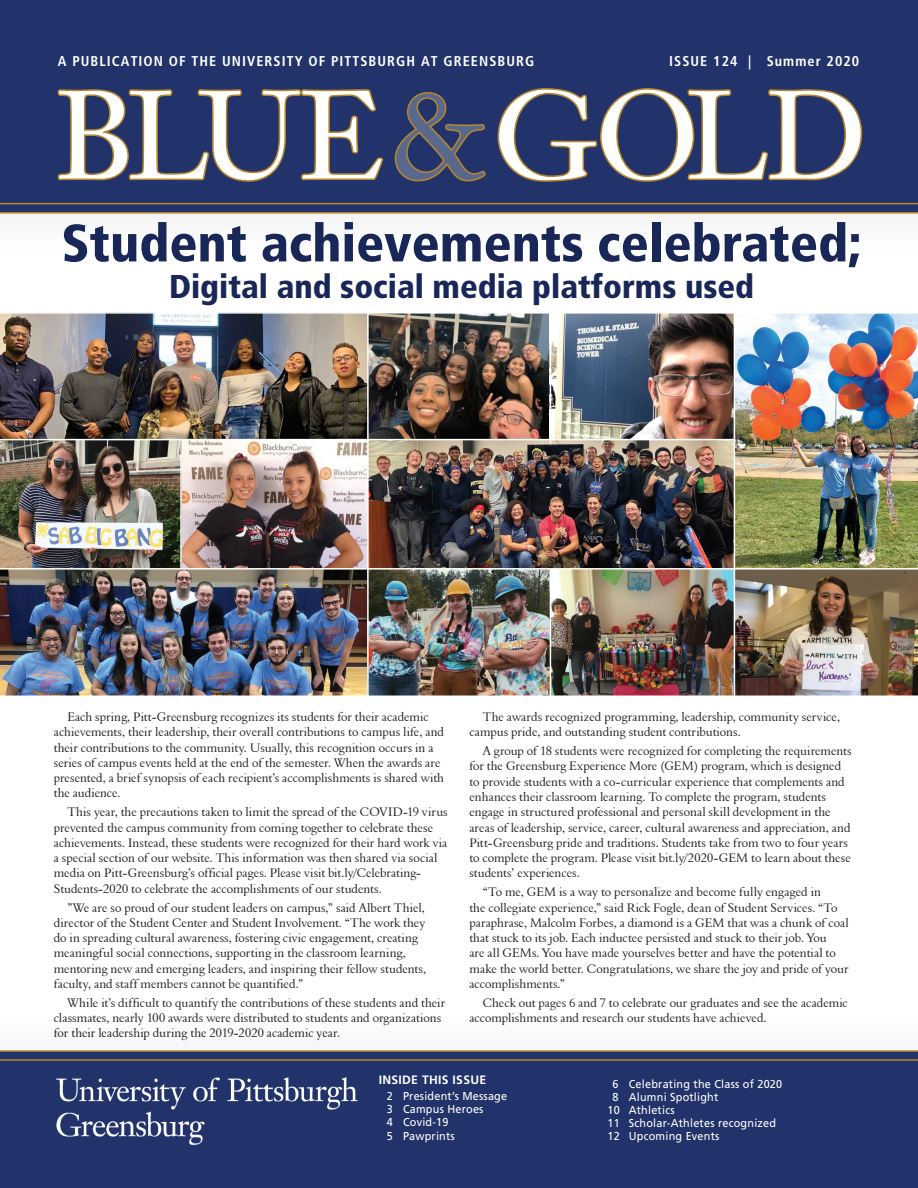
<style>
.page{position:relative;width:918px;height:1188px;background:#fff}
.page>*{position:absolute;margin:0;border:0;box-sizing:border-box;transform-origin:0 0}
.t1{font:900 condensed 52.5px "Frutiger";color:#182757}
.t2{font:900 condensed 33px "Frutiger";color:#182757}
.t3{font:700 condensed 14.25px "Frutiger";letter-spacing:.075em;color:#fff}
.t4{font:12.75px/15.3px "Aldine 401 BT Roman A";color:#231f20}
.t5{font:700 12.15px "Frutiger";letter-spacing:.025em;color:#fff}
.t6{font:11.55px/13px "Frutiger";letter-spacing:.02em;color:#fff;scale:.95 1}
</style>
<div class="page">
<img style="left:369px;top:440px;width:365px;height:256px">
<img style="left:0;top:314px;width:367px;height:382px">
<img style="left:366px;top:314px;width:184px;height:125px">
<img style="left:550px;top:314px;width:184px;height:209px">
<div style="left:0;top:1015px;width:918px;height:159px;background:#fafafa"></div>
<div style="left:0;top:118px;width:918px;height:132px;background:#f9f9f9"></div>
<div style="left:0;top:1056px;width:918px;height:132px;background:#21336a"></div>
<div style="left:0;top:1051px;width:918px;height:9px;background:#21336a"></div>
<hr style="left:0;top:1050px;width:918px;height:2px;background:#b6862c">
<hr style="left:0;top:1059px;width:918px;height:2px;background:#b6862c">
<img style="left:735px;top:314px;width:183px;height:254px">
<img style="left:735px;top:570px;width:183px;height:126px">
<hr style="left:0;top:439px;width:734px;height:1px;background:#fff">
<hr style="left:0;top:568px;width:918px;height:2px;background:#fff">
<hr style="left:367px;top:308px;width:2px;height:395px;background:#fff">
<hr style="left:550px;top:569px;width:1px;height:134px;background:#fff">
<hr style="left:550px;top:309px;width:1px;height:134px;background:#fff">
<hr style="left:180px;top:439px;width:2px;height:130px;background:#fff">
<div style="left:0;top:0;width:918px;height:207px;background:#21336a"></div>
<svg style="left:58px;top:89px;width:325px;height:93px"></svg>
<svg style="left:395px;top:92px;width:91px;height:90px"></svg>
<svg style="left:498px;top:88px;width:364px;height:94px"></svg>
<svg style="left:0;top:203px;width:918px;height:11px"></svg>
<img style="left:56px;top:1077px;width:302px;height:68px">
<p class="t3" style="left:58px;top:53px;width:478px">A PUBLICATION OF THE UNIVERSITY OF PITTSBURGH AT GREENSBURG</p>
<p class="t3" style="left:669px;top:53px;width:192px">ISSUE 124 | Summer 2020</p>
<h1 class="t1" style="left:61px;top:212px;width:802px">Student achievements celebrated;</h1>
<h2 class="t2" style="left:169px;top:267px;width:587px">Digital and social media platforms used</h2>
<p class="t4" style="left:54px;top:709px;width:392px;text-indent:14px">Each spring, Pitt-Greensburg recognizes its students for their academic achievements, their leadership, their overall contributions to campus life, and their contributions to the community. Usually, this recognition occurs in a series of campus events held at the end of the semester. When the awards are presented, a brief synopsis of each recipient’s accomplishments is shared with the audience.</p>
<p class="t4" style="left:54px;top:804px;width:396px;text-indent:14px">This year, the precautions taken to limit the spread of the COVID-19 virus prevented the campus community from coming together to celebrate these achievements. Instead, these students were recognized for their hard work via a special section of our website. This information was then shared via social media on Pitt-Greensburg’s official pages. Please visit bit.ly/Celebrating-Students-2020 to celebrate the accomplishments of our students.</p>
<p class="t4" style="left:54px;top:899px;width:374px;text-indent:14px">”We are so proud of our student leaders on campus,” said Albert Thiel, director of the Student Center and Student Involvement. “The work they do in spreading cultural awareness, fostering civic engagement, creating meaningful social connections, supporting in the classroom learning, mentoring new and emerging leaders, and inspiring their fellow students, faculty, and staff members cannot be quantified.”</p>
<p class="t4" style="left:54px;top:995px;width:393px;text-indent:14px">While it’s difficult to quantify the contributions of these students and their classmates, nearly 100 awards were distributed to students and organizations for their leadership during the 2019-2020 academic year.</p>
<p class="t4" style="left:469px;top:709px;width:372px;text-indent:14px">The awards recognized programming, leadership, community service, campus pride, and outstanding student contributions.</p>
<p class="t4" style="left:469px;top:743px;width:384px;text-indent:14px">A group of 18 students were recognized for completing the requirements for the Greensburg Experience More (GEM) program, which is designed to provide students with a co-curricular experience that complements and enhances their classroom learning. To complete the program, students engage in structured professional and personal skill development in the areas of leadership, service, career, cultural awareness and appreciation, and Pitt-Greensburg pride and traditions. Students take from two to four years to complete the program. Please visit bit.ly/2020-GEM to learn about these students’ experiences.</p>
<p class="t4" style="left:469px;top:884px;width:381px;text-indent:14px">“To me, GEM is a way to personalize and become fully engaged in<br>the collegiate experience,” said Rick Fogle, dean of Student Services. “To paraphrase, Malcolm Forbes, a diamond is a GEM that was a chunk of coal that stuck to its job. Each inductee persisted and stuck to their job. You<br>are all GEMs. You have made yourselves better and have the potential to make the world better. Congratulations, we share the joy and pride of your accomplishments.”</p>
<p class="t4" style="left:469px;top:995px;width:380px;text-indent:14px">Check out pages 6 and 7 to celebrate our graduates and see the academic accomplishments and research our students have achieved.</p>
<p class="t5" style="left:379px;top:1073px;width:109px">INSIDE THIS ISSUE</p>
<p class="t6" style="left:387px;top:1090px;width:128px">2 President’s Message<br>3 Campus Heroes<br>4 Covid-19<br>5 Pawprints</p>
<p class="t6" style="left:613px;top:1077px;width:180px">6 Celebrating the Class of 2020</p>
<p class="t6" style="left:613px;top:1090px;width:113px">8 Alumni Spotlight</p>
<p class="t6" style="left:608px;top:1103px;width:72px">10 Athletics</p>
<p class="t6" style="left:608px;top:1116px;width:179px">11 Scholar-Athletes recognized</p>
<p class="t6" style="left:608px;top:1130px;width:119px">12 Upcoming Events</p>
</div>
